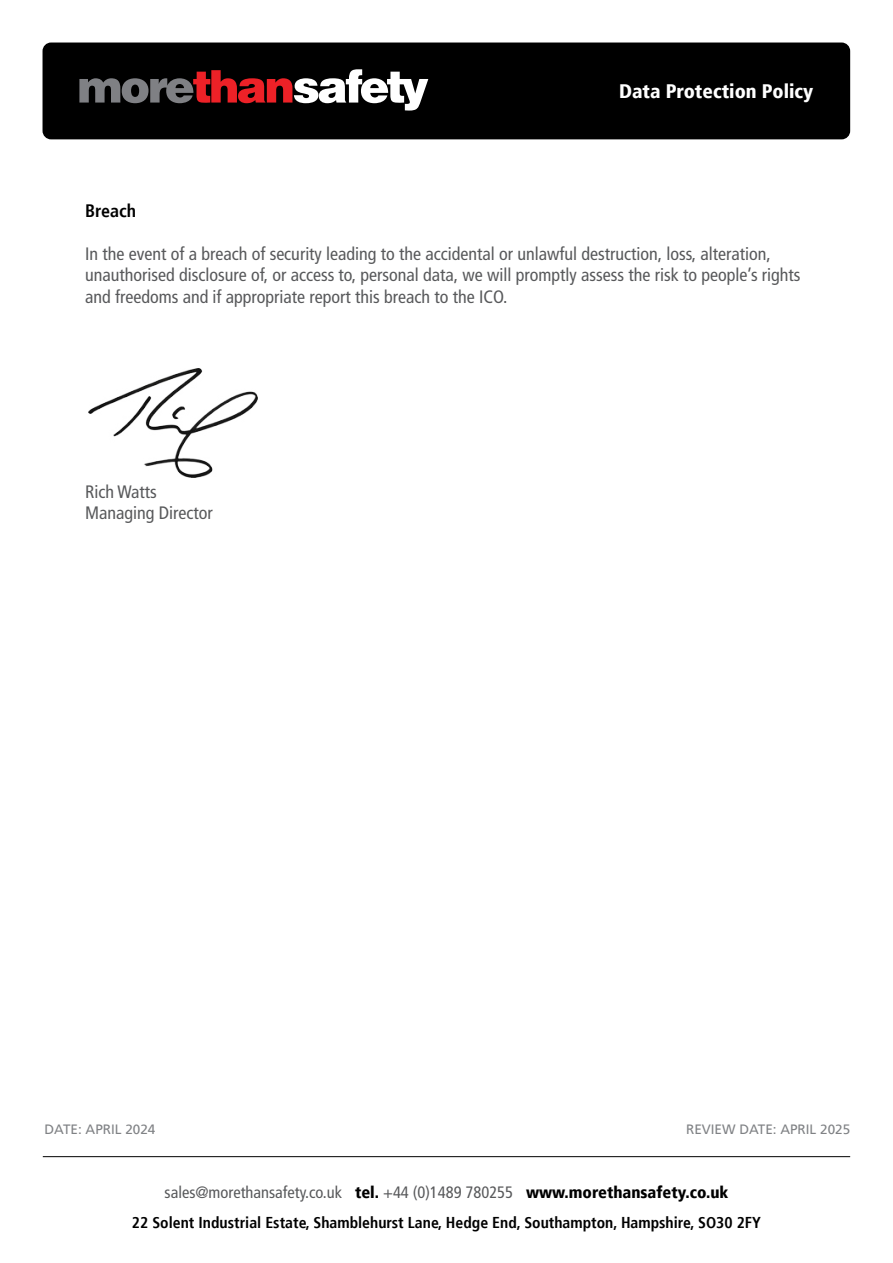
<style>
.page{position:relative;width:893px;height:1263px;background:#fff}
.page>*{position:absolute;margin:0;border:0;box-sizing:border-box;transform-origin:0 0}
.t1{font:900 condensed 19.5px "Frutiger";color:#fff}
.t2{font:condensed 18px/21.6px "Frutiger LT";color:#58595b}
.t3{font:700 condensed 18px "Frutiger";color:#000}
.t4{font:condensed 16.5px "Frutiger LT";color:#58595b}
.t5{font:700 condensed 15.75px "Frutiger";color:#000}
.t6{font:13.5px "Frutiger LT";color:#808285}
.s1{font-family:"Frutiger";font-weight:900;color:#000}
</style>
<div class="page">
<hr style="left:43px;top:1156px;width:807px;height:1px;background:#000">
<div style="left:43px;top:43px;width:807px;height:96px;background:#000;border-radius:9px"></div>
<svg style="left:79px;top:69px;width:349px;height:42px"></svg>
<img style="left:88px;top:368px;width:170px;height:110px">
<p class="t1" style="left:619px;top:79px;width:196px">Data Protection Policy</p>
<p class="t3" style="left:85px;top:200px;width:53px">Breach</p>
<p class="t2" style="left:85px;top:243px;width:717px">In the event of a breach of security leading to the accidental or unlawful destruction, loss, alteration, unauthorised disclosure of, or access to, personal data, we will promptly assess the risk to people’s rights and freedoms and if appropriate report this breach to the ICO.</p>
<p class="t2" style="left:85px;top:481px;width:129px">Rich Watts<br>Managing Director</p>
<p class="t6" style="left:45px;top:1122px;width:112px">DATE: APRIL 2024</p>
<p class="t6" style="left:686px;top:1122px;width:166px">REVIEW DATE: APRIL 2025</p>
<p class="t4" style="left:165px;top:1182px;width:565px">sales@morethansafety.co.uk <span class="s1">tel.</span> +44 (0)1489 780255 <span class="s1">www.morethansafety.co.uk</span></p>
<p class="t5" style="left:132px;top:1213px;width:630px">22 Solent Industrial Estate, Shamblehurst Lane, Hedge End, Southampton, Hampshire, SO30 2FY</p>
</div>
